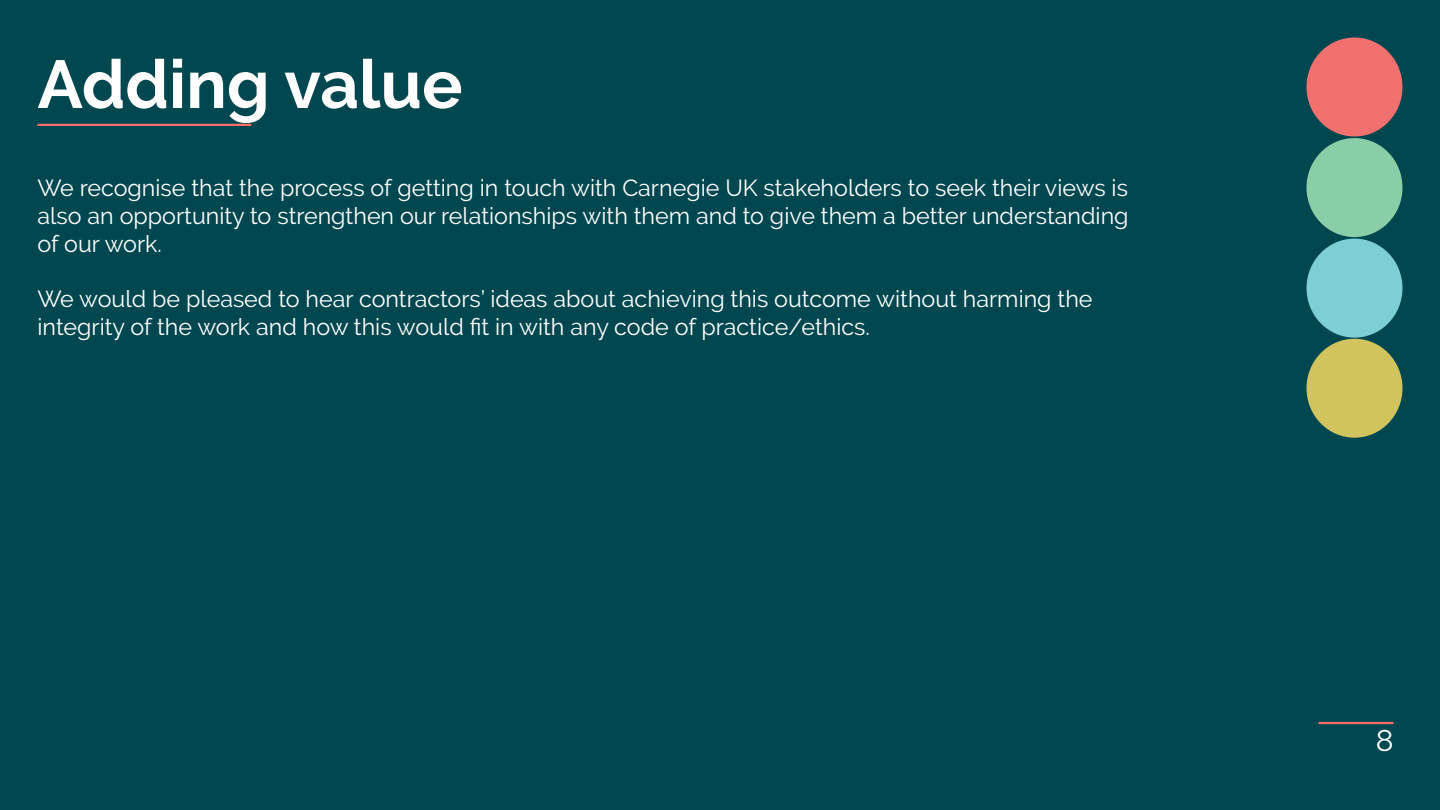
<style>
.page{position:relative;width:1440px;height:810px;background:#004750}
.page>*{position:absolute;margin:0;border:0;box-sizing:border-box;transform-origin:0 0}
.t1{font:700 67.5px "Raleway";color:#fff}
.t2{font:30px "Raleway";color:#fff}
.t3{font:23.25px/27.9px "Raleway";color:#fff;text-align:justify}
</style>
<div class="page">
<hr style="left:1318px;top:722px;width:76px;height:2px;background:#ff6d6a">
<hr style="left:38px;top:124px;width:213px;height:2px;background:#ff6d6a">
<div style="left:1306px;top:38px;width:96px;height:98px;background:#f2706d;border-radius:50%"></div>
<div style="left:1306px;top:138px;width:96px;height:99px;background:#8acea8;border-radius:50%"></div>
<div style="left:1306px;top:239px;width:96px;height:99px;background:#7dcfd4;border-radius:50%"></div>
<div style="left:1306px;top:339px;width:96px;height:99px;background:#d1c35e;border-radius:50%"></div>
<p class="t1" style="left:38px;top:46px;width:427px">Adding value</p>
<p class="t3" style="left:38px;top:174px;width:1093px">We recognise that the process of getting in touch with Carnegie UK stakeholders to seek their views is also an opportunity to strengthen our relationships with them and to give them a better understanding of our work.</p>
<p class="t3" style="left:38px;top:285px;width:1057px">We would be pleased to hear contractors’ ideas about achieving this outcome without harming the integrity of the work and how this would fit in with any code of practice/ethics.</p>
<p class="t2" style="left:1376px;top:723px;width:19px">8</p>
</div>
